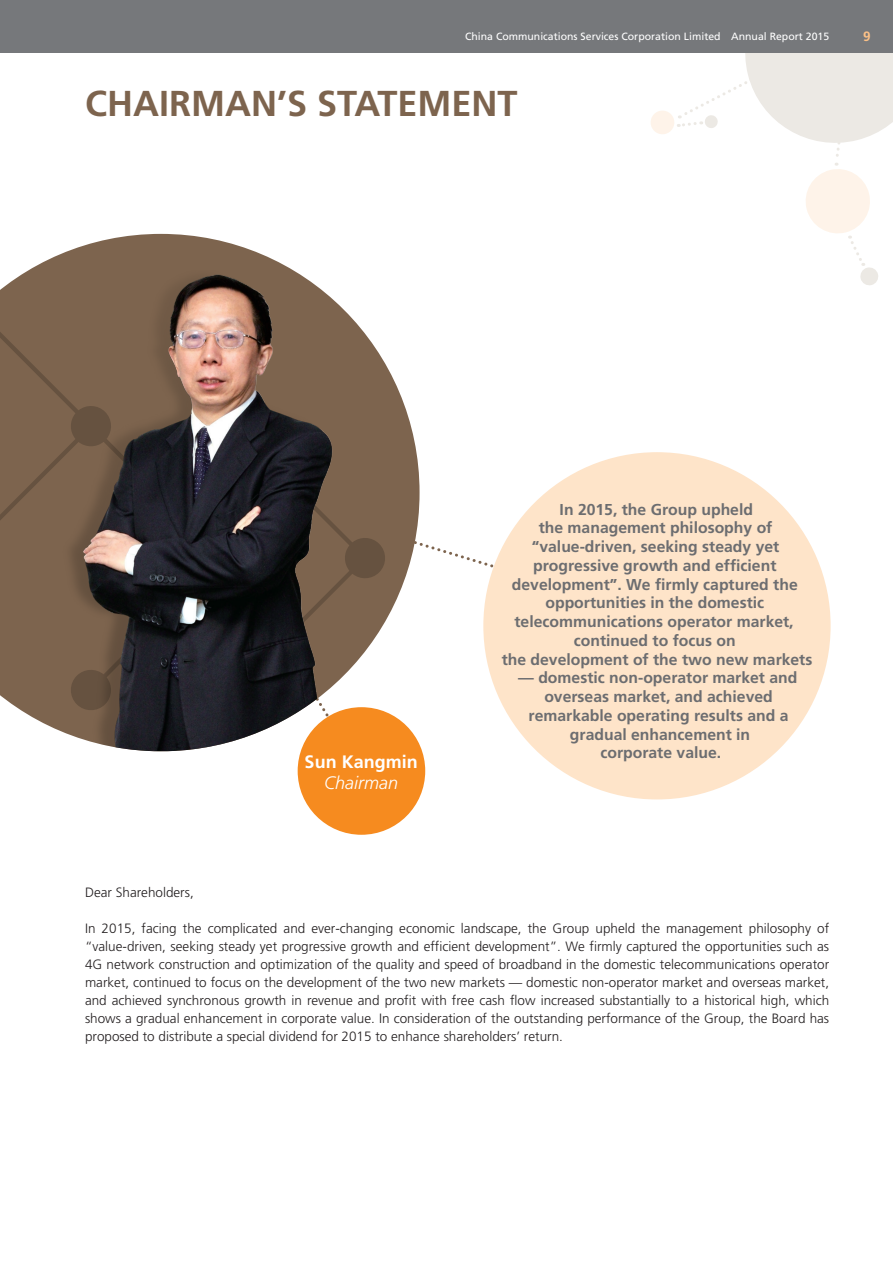
<style>
.page{position:relative;width:893px;height:1263px;background:#fff}
.page>*{position:absolute;margin:0;border:0;box-sizing:border-box;transform-origin:0 0}
.t1{font:700 36px "Frutiger LT Std";color:#7d644e}
.t2{font:700 18px "Frutiger LT Std";color:#fff}
.t3{font:italic 300 18px "Frutiger LT Std";color:#fff}
.t4{font:700 15.75px/18.8px "Frutiger LT Std";color:#6c6d70;text-align:center}
.t5{font:300 13.5px/18px "Frutiger LT Std";color:#231f20;text-align:justify}
.t6{font:700 13.5px "Frutiger LT Std";color:#fcc187}
.t7{font:10.5px "Frutiger LT Std";color:#fff}
</style>
<div class="page">
<div style="left:0;top:0;width:893px;height:53px;background:#76787b"></div>
<svg style="left:651px;top:53px;width:242px;height:232px"></svg>
<svg style="left:24px;top:234px;width:396px;height:511px"></svg>
<svg style="left:0;top:273px;width:387px;height:439px;background:#8e7966"></svg>
<div style="left:483px;top:452px;width:348px;height:347px;background:#fee4c9;border-radius:50%"></div>
<div style="left:298px;top:707px;width:127px;height:128px;background:#f68b1f;border-radius:50%"></div>
<img style="left:47px;top:270px;width:290px;height:481px">
<p class="t7" style="left:465px;top:31px;width:366px">China Communications Services Corporation Limited Annual Report 2015</p>
<p class="t6" style="left:863px;top:28px;width:9px">9</p>
<h1 class="t1" style="left:85px;top:83px;width:434px">CHAIRMAN’S STATEMENT</h1>
<h2 class="t2" style="left:305px;top:751px;width:115px">Sun Kangmin</h2>
<h2 class="t3" style="left:324px;top:772px;width:75px">Chairman</h2>
<p class="t4" style="left:502px;top:500px;width:312px">In 2015, the Group upheld<br>the management philosophy of “value-driven, seeking steady yet progressive growth and efficient development”. We firmly captured the opportunities in the domestic telecommunications operator market, continued to focus on<br>the development of the two new markets</p>
<p class="t4" style="left:518px;top:669px;width:281px">— domestic non-operator market and overseas market, and achieved remarkable operating results and a gradual enhancement in<br>corporate value.</p>
<p class="t5" style="left:85px;top:884px;width:110px">Dear Shareholders,</p>
<p class="t5" style="left:85px;top:920px;width:746px">In 2015, facing the complicated and ever-changing economic landscape, the Group upheld the management philosophy of “value-driven, seeking steady yet progressive growth and efficient development”. We firmly captured the opportunities such as 4G network construction and optimization of the quality and speed of broadband in the domestic telecommunications operator market, continued to focus on the development of the two new markets — domestic non-operator market and overseas market, and achieved synchronous growth in revenue and profit with free cash flow increased substantially to a historical high, which shows a gradual enhancement in corporate value. In consideration of the outstanding performance of the Group, the Board has proposed to distribute a special dividend for 2015 to enhance shareholders’ return.</p>
</div>
